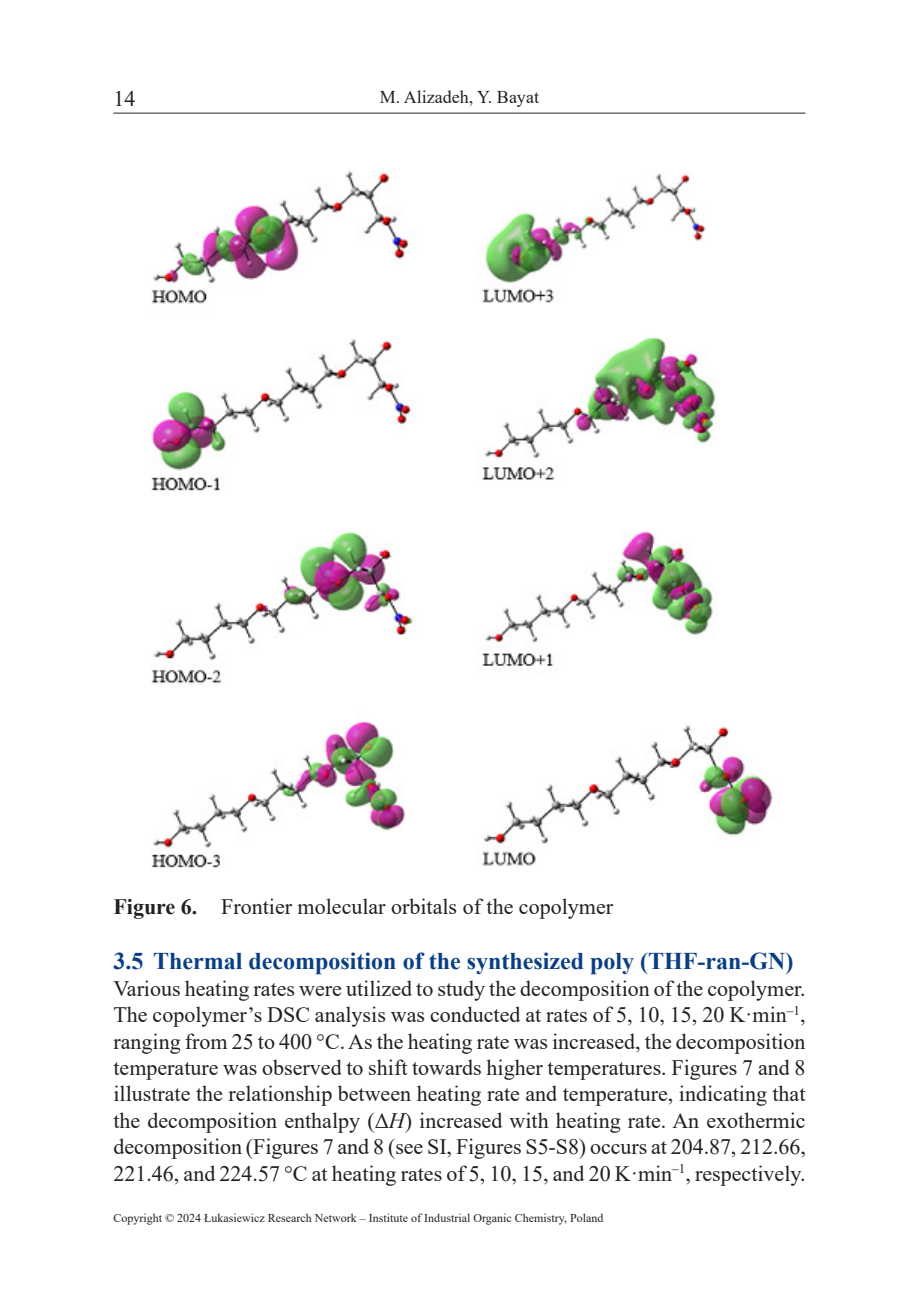
<style>
.page{position:relative;width:919px;height:1304px;background:#fff}
.page>*{position:absolute;margin:0;border:0;box-sizing:border-box;transform-origin:0 0}
.Podtytul_2{font:700 24px "Times New Roman";color:#083e89}
.Glowny_bez_wciecia{font:22px/26.4px "Times New Roman";color:#231f20;text-align:justify}
.Tabela{font:22px "Times New Roman";color:#231f20}
.t1{font:18px "Times New Roman";color:#231f20}
.t2{font:12px "Times New Roman";color:#231f20}
.s1{font-weight:700}
.s2{font-style:italic}
</style>
<div class="page">
<hr style="left:113px;top:113px;width:692px;height:1px;background:#231f20">
<img style="left:151px;top:171px;width:622px;height:697px">
<p class="Glowny_bez_wciecia" style="left:113px;top:84px;width:23px">14</p>
<p class="t1" style="left:380px;top:84px;width:160px">M. Alizadeh, Y. Bayat</p>
<p class="Tabela" style="left:113px;top:891px;width:501px"><span class="s1">Figure 6.</span> Frontier molecular orbitals of the copolymer</p>
<p class="Podtytul_2" style="left:113px;top:944px;width:681px">3.5 Thermal decomposition of the synthesized poly (THF-ran-GN)</p>
<p class="Glowny_bez_wciecia" style="left:113px;top:974px;width:694px">Various heating rates were utilized to study the decomposition of the copolymer.<br>The copolymer’s DSC analysis was conducted at rates of 5, 10, 15, 20 K·min<sup>‒1</sup>, ranging from 25 to 400 °C. As the heating rate was increased, the decomposition temperature was observed to shift towards higher temperatures. Figures 7 and 8 illustrate the relationship between heating rate and temperature, indicating that the decomposition enthalpy (Δ<span class="s2">H</span>) increased with heating rate. An exothermic decomposition (Figures 7 and 8 (see SI, Figures S5-S8) occurs at 204.87, 212.66, 221.46, and 224.57 °C at heating rates of 5, 10, 15, and 20 K·min<sup>‒1</sup>, respectively.</p>
<p class="t2" style="left:113px;top:1209px;width:491px">Copyright © 2024 Łukasiewicz Research Network – Institute of Industrial Organic Chemistry, Poland</p>
</div>
